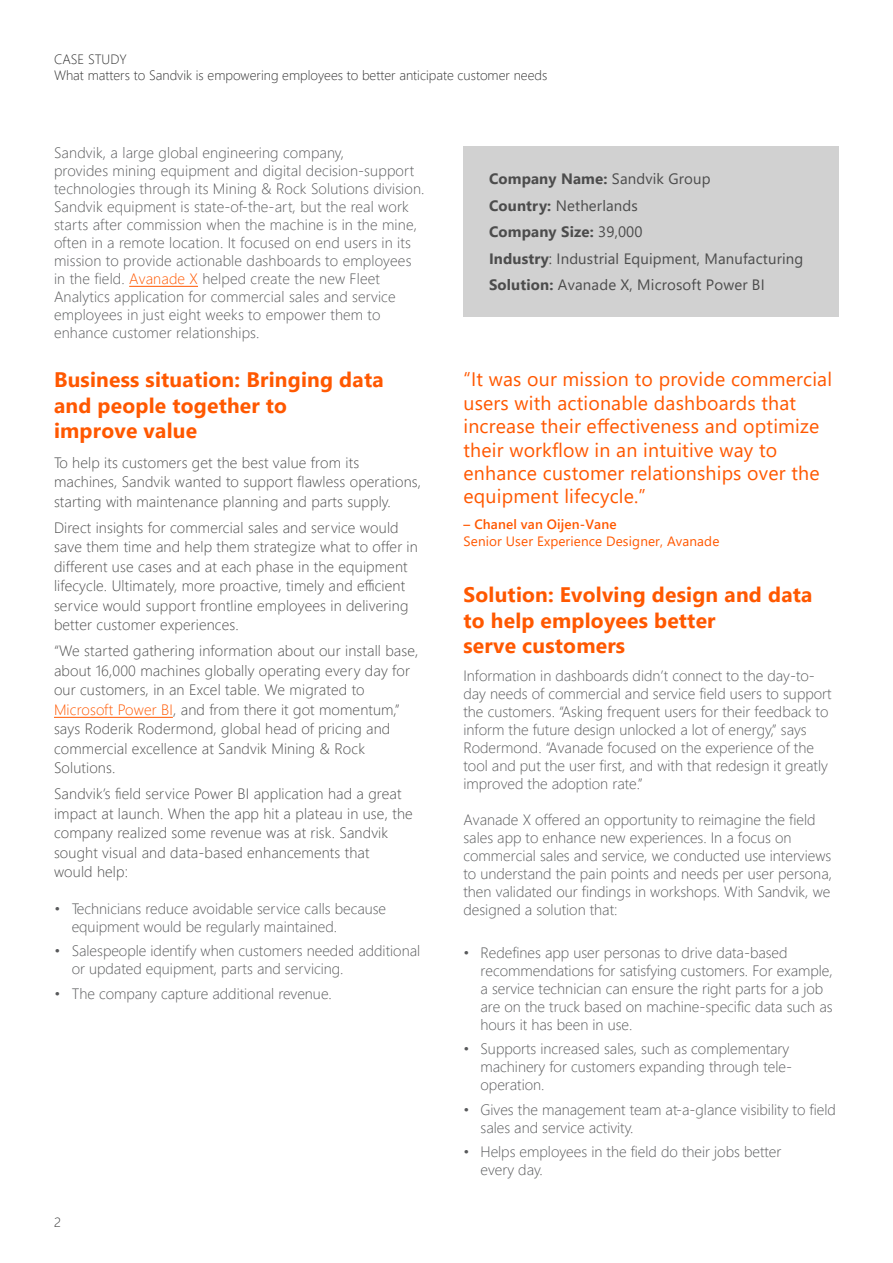
<style>
.page{position:relative;width:893px;height:1263px;background:#fff}
.page>*{position:absolute;margin:0;border:0;box-sizing:border-box;transform-origin:0 0}
.t1{font:700 21px/25.2px "Segoe UI";letter-spacing:.01em;color:#ff5800}
.t2{font:19.5px/23.4px "Segoe UI";letter-spacing:.01em;color:#ff5800}
.t3{font:300 15px/18px "Segoe UI";color:#58595b}
.t4{font:300 15px/19.5px "Segoe UI";letter-spacing:.01em;color:#4c4c4c}
.t5{font:15px/26.5px "Segoe UI";letter-spacing:.01em;color:#4c4c4c}
.t6{font:300 13.5px "Segoe UI";color:#333}
.t7{font:13.5px "Segoe UI";letter-spacing:.01em;color:#ff5800}
.t8{font:600 13.5px "Segoe UI";letter-spacing:.01em;color:#ff5800}
.s1{color:#ff5800}
.s2{font-weight:700}
</style>
<div class="page">
<div style="left:463px;top:147px;width:376px;height:170px;background:#d1d1d1"></div>
<hr style="left:54px;top:717px;width:119px;height:1px;background:#ff5800">
<hr style="left:129px;top:286px;width:69px;height:1px;background:#ff5800">
<p class="t6" style="left:54px;top:46px;width:74px">CASE STUDY</p>
<p class="t6" style="left:54px;top:63px;width:495px">What matters to Sandvik is empowering employees to better anticipate customer needs</p>
<p class="t3" style="left:54px;top:142px;width:372px">Sandvik, a large global engineering company,<br>provides mining equipment and digital decision-support technologies through its Mining &amp; Rock Solutions division.<br>Sandvik equipment is state-of-the-art, but the real work starts after commission when the machine is in the mine, often in a remote location. It focused on end users in its mission to provide actionable dashboards to employees in the field. <span class="s1">Avanade X</span> helped create the new Fleet Analytics application for commercial sales and service employees in just eight weeks to empower them to enhance customer relationships.</p>
<h1 class="t1" style="left:54px;top:366px;width:331px">Business situation: Bringing data and people together to<br>improve value</h1>
<p class="t4" style="left:54px;top:451px;width:369px">To help its customers get the best value from its machines, Sandvik wanted to support flawless operations, starting with maintenance planning and parts supply.</p>
<p class="t4" style="left:54px;top:516px;width:365px">Direct insights for commercial sales and service would save them time and help them strategize what to offer in different use cases and at each phase in the equipment lifecycle. Ultimately, more proactive, timely and efficient service would support frontline employees in delivering better customer experiences.</p>
<p class="t4" style="left:54px;top:640px;width:366px">“We started gathering information about our install base, about 16,000 machines globally operating every day for our customers, in an Excel table. We migrated to <span class="s1">Microsoft Power BI</span>, and from there it got momentum,” says Roderik Rodermond, global head of pricing and commercial excellence at Sandvik Mining &amp; Rock Solutions.</p>
<p class="t4" style="left:54px;top:782px;width:360px">Sandvik’s field service Power BI application had a great impact at launch. When the app hit a plateau in use, the company realized some revenue was at risk. Sandvik sought visual and data-based enhancements that<br>would help:</p>
<p class="t3" style="left:72px;top:898px;width:316px;text-indent:-17px">• Technicians reduce avoidable service calls because equipment would be regularly maintained.</p>
<p class="t3" style="left:72px;top:940px;width:350px;text-indent:-17px">• Salespeople identify when customers needed additional or updated equipment, parts and servicing.</p>
<p class="t3" style="left:55px;top:983px;width:279px">• The company capture additional revenue.</p>
<p class="t6" style="left:54px;top:1209px;width:8px">2</p>
<p class="t5" style="left:489px;top:164px;width:316px"><span class="s2">Company Name:</span> Sandvik Group<br><span class="s2">Country:</span> Netherlands<br><span class="s2">Company Size:</span> 39,000<br><span class="s2">Industry</span>: Industrial Equipment, Manufacturing<br><span class="s2">Solution:</span> Avanade X, Microsoft Power BI</p>
<h2 class="t2" style="left:463px;top:366px;width:370px">“It was our mission to provide commercial users with actionable dashboards that increase their effectiveness and optimize their workflow in an intuitive way to enhance customer relationships over the equipment lifecycle.”</h2>
<p class="t8" style="left:463px;top:512px;width:155px">– Chanel van Oijen-Vane</p>
<p class="t7" style="left:463px;top:528px;width:257px">Senior User Experience Designer, Avanade</p>
<h1 class="t1" style="left:463px;top:581px;width:351px">Solution: Evolving design and data to help employees better<br>serve customers</h1>
<p class="t3" style="left:463px;top:666px;width:370px">Information in dashboards didn’t connect to the day-to&shy;day needs of commercial and service field users to support the customers. “Asking frequent users for their feedback to inform the future design unlocked a lot of energy,” says Rodermond. “Avanade focused on the experience of the tool and put the user first, and with that redesign it greatly improved the adoption rate.”</p>
<p class="t3" style="left:463px;top:810px;width:370px">Avanade X offered an opportunity to reimagine the field sales app to enhance new experiences. In a focus on commercial sales and service, we conducted use interviews to understand the pain points and needs per user persona, then validated our findings in workshops. With Sandvik, we designed a solution that:</p>
<p class="t3" style="left:480px;top:942px;width:354px;text-indent:-17px">• Redefines app user personas to drive data-based recommendations for satisfying customers. For example, a service technician can ensure the right parts for a job are on the truck based on machine-specific data such as hours it has been in use.</p>
<p class="t3" style="left:480px;top:1038px;width:313px;text-indent:-17px">• Supports increased sales, such as complementary machinery for customers expanding through tele&shy;operation.</p>
<p class="t3" style="left:480px;top:1099px;width:357px;text-indent:-17px">• Gives the management team at-a-glance visibility to field sales and service activity.</p>
<p class="t3" style="left:480px;top:1141px;width:302px;text-indent:-17px">• Helps employees in the field do their jobs better every day.</p>
</div>
